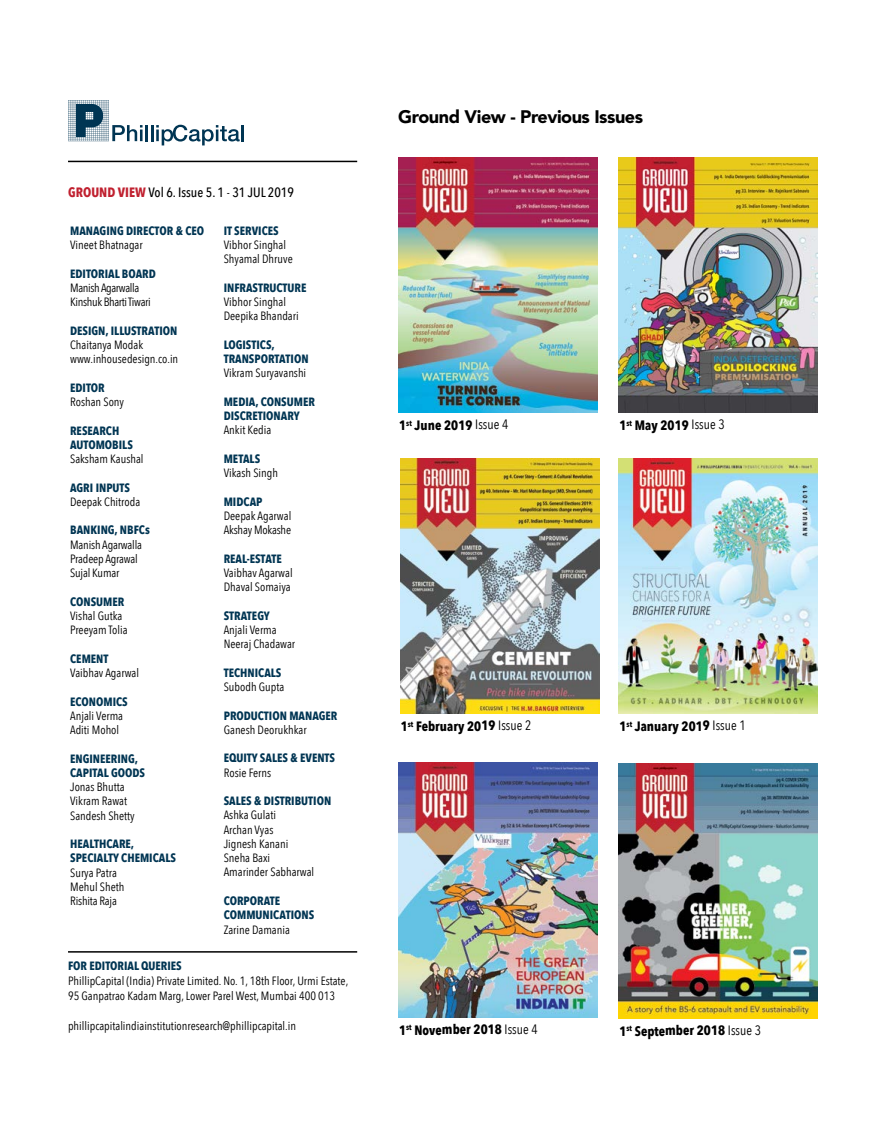
<style>
.page{position:relative;width:876px;height:1132px;background:#fff}
.page>*{position:absolute;margin:0;border:0;box-sizing:border-box;transform-origin:0 0}
.t1{font:900 18px "Avenir LT Std";letter-spacing:-.025em;color:#000}
.t2{font:700 condensed 13.5px "Avenir Next LT Pro";letter-spacing:-.01em;color:#000}
.t3{font:500 condensed 13.5px "Avenir Next LT Pro";color:#000}
.t4{font:condensed 12px/14.2px "Avenir Next LT Pro";color:#000}
.t5{font:700 condensed 12px/14.2px "Avenir Next LT Pro";color:#003553}
.t6{font:condensed 12px/14.2px "Avenir Next LT Pro";letter-spacing:-.03em;color:#000}
.s1{font-weight:700;color:#c0202f}
.s2{font-weight:400}
</style>
<div class="page">
<img style="left:619px;top:458px;width:199px;height:255px">
<img style="left:399px;top:157px;width:198px;height:255px">
<img style="left:619px;top:157px;width:199px;height:255px">
<img style="left:400px;top:458px;width:199px;height:255px">
<img style="left:398px;top:762px;width:199px;height:255px">
<img style="left:619px;top:763px;width:198px;height:255px">
<svg style="left:68px;top:100px;width:75px;height:41px"></svg>
<hr style="left:145px;top:125px;width:3px;height:16px;background:#003553">
<svg style="left:151px;top:125px;width:89px;height:20px"></svg>
<hr style="left:241px;top:125px;width:3px;height:16px;background:#003553">
<hr style="left:68px;top:161px;width:289px;height:1px;background:#000">
<hr style="left:68px;top:950px;width:289px;height:2px;background:#000">
<p class="t3" style="left:68px;top:184px;width:227px"><span class="s1">GROUND VIEW</span> Vol 6. Issue 5. 1 - 31 JUL 2019</p>
<p class="t5" style="left:70px;top:223px;width:136px">MANAGING DIRECTOR &amp; CEO</p>
<p class="t4" style="left:70px;top:238px;width:74px">Vineet Bhatnagar</p>
<p class="t5" style="left:70px;top:266px;width:87px">EDITORIAL BOARD</p>
<p class="t6" style="left:70px;top:280px;width:82px">Manish Agarwalla<br>Kinshuk Bharti Tiwari</p>
<p class="t5" style="left:70px;top:323px;width:109px">DESIGN, ILLUSTRATION</p>
<p class="t4" style="left:70px;top:337px;width:110px">Chaitanya Modak www.inhousedesign.co.in</p>
<p class="t5" style="left:70px;top:380px;width:36px">EDITOR</p>
<p class="t4" style="left:70px;top:394px;width:55px">Roshan Sony</p>
<p class="t5" style="left:70px;top:423px;width:64px">RESEARCH<br>AUTOMOBILS</p>
<p class="t4" style="left:70px;top:451px;width:75px">Saksham Kaushal</p>
<p class="t5" style="left:70px;top:480px;width:61px">AGRI INPUTS</p>
<p class="t4" style="left:70px;top:494px;width:72px">Deepak Chitroda</p>
<p class="t5" style="left:70px;top:523px;width:81px">BANKING, NBFCs</p>
<p class="t4" style="left:70px;top:537px;width:73px">Manish Agarwalla<br>Pradeep Agrawal<br>Sujal Kumar</p>
<p class="t5" style="left:70px;top:594px;width:56px">CONSUMER</p>
<p class="t4" style="left:70px;top:608px;width:59px">Vishal Gutka<br>Preeyam Tolia</p>
<p class="t5" style="left:70px;top:651px;width:40px">CEMENT</p>
<p class="t4" style="left:70px;top:665px;width:70px">Vaibhav Agarwal</p>
<p class="t5" style="left:70px;top:694px;width:59px">ECONOMICS</p>
<p class="t4" style="left:70px;top:708px;width:54px">Anjali Verma<br>Aditi Mohol</p>
<p class="t5" style="left:70px;top:751px;width:76px">ENGINEERING,<br>CAPITAL GOODS</p>
<p class="t4" style="left:70px;top:779px;width:66px">Jonas Bhutta<br>Vikram Rawat<br>Sandesh Shetty</p>
<p class="t5" style="left:70px;top:836px;width:107px">HEALTHCARE,<br>SPECIALTY CHEMICALS</p>
<p class="t4" style="left:70px;top:865px;width:56px">Surya Patra<br>Mehul Sheth<br>Rishita Raja</p>
<p class="t5" style="left:224px;top:223px;width:56px">IT SERVICES</p>
<p class="t4" style="left:224px;top:238px;width:71px">Vibhor Singhal<br>Shyamal Dhruve</p>
<p class="t5" style="left:224px;top:280px;width:84px">INFRASTRUCTURE</p>
<p class="t4" style="left:224px;top:295px;width:76px">Vibhor Singhal<br>Deepika Bhandari</p>
<p class="t5" style="left:224px;top:337px;width:86px">LOGISTICS,<br>TRANSPORTATION</p>
<p class="t4" style="left:224px;top:366px;width:84px">Vikram Suryavanshi</p>
<p class="t5" style="left:224px;top:394px;width:93px">MEDIA, CONSUMER<br>DISCRETIONARY</p>
<p class="t4" style="left:224px;top:423px;width:49px">Ankit Kedia</p>
<p class="t5" style="left:224px;top:451px;width:38px">METALS</p>
<p class="t4" style="left:224px;top:465px;width:56px">Vikash Singh</p>
<p class="t5" style="left:224px;top:494px;width:40px">MIDCAP</p>
<p class="t4" style="left:224px;top:508px;width:69px">Deepak Agarwal<br>Akshay Mokashe</p>
<p class="t5" style="left:224px;top:551px;width:60px">REAL-ESTATE</p>
<p class="t4" style="left:224px;top:565px;width:70px">Vaibhav Agarwal<br>Dhaval Somaiya</p>
<p class="t5" style="left:224px;top:608px;width:47px">STRATEGY</p>
<p class="t4" style="left:224px;top:622px;width:73px">Anjali Verma<br>Neeraj Chadawar</p>
<p class="t5" style="left:224px;top:665px;width:59px">TECHNICALS</p>
<p class="t4" style="left:224px;top:679px;width:62px">Subodh Gupta</p>
<p class="t5" style="left:224px;top:708px;width:115px">PRODUCTION MANAGER</p>
<p class="t4" style="left:224px;top:722px;width:84px">Ganesh Deorukhkar</p>
<p class="t5" style="left:224px;top:750px;width:113px">EQUITY SALES &amp; EVENTS</p>
<p class="t4" style="left:224px;top:765px;width:49px">Rosie Ferns</p>
<p class="t5" style="left:224px;top:793px;width:109px">SALES &amp; DISTRIBUTION</p>
<p class="t4" style="left:224px;top:807px;width:92px">Ashka Gulati<br>Archan Vyas<br>Jignesh Kanani<br>Sneha Baxi<br>Amarinder Sabharwal</p>
<p class="t5" style="left:224px;top:893px;width:92px">CORPORATE<br>COMMUNICATIONS</p>
<p class="t4" style="left:224px;top:921px;width:68px">Zarine Damania</p>
<p class="t5" style="left:68px;top:958px;width:115px">FOR EDITORIAL QUERIES</p>
<p class="t4" style="left:68px;top:973px;width:282px;line-height:15px">PhillipCapital (India) Private Limited. No. 1, 18th Floor, Urmi Estate,<br>95 Ganpatrao Kadam Marg, Lower Parel West, Mumbai 400 013</p>
<p class="t4" style="left:68px;top:1018px;width:230px">phillipcapitalindiainstitutionresearch@phillipcapital.in</p>
<h1 class="t1" style="left:398px;top:106px;width:246px">Ground View - Previous Issues</h1>
<p class="t2" style="left:399px;top:417px;width:9px">1</p>
<p class="t2" style="left:414px;top:416px;width:95px">June 2019 <span class="s2">Issue 4</span></p>
<p class="t2" style="left:619px;top:417px;width:9px">1</p>
<p class="t2" style="left:635px;top:416px;width:92px">May 2019 <span class="s2">Issue 3</span></p>
<p class="t2" style="left:401px;top:718px;width:9px">1</p>
<p class="t2" style="left:416px;top:717px;width:117px">February 2019 <span class="s2">Issue 2</span></p>
<p class="t2" style="left:619px;top:718px;width:9px">1</p>
<p class="t2" style="left:635px;top:717px;width:113px">January 2019 <span class="s2">Issue 1</span></p>
<p class="t2" style="left:399px;top:1021px;width:9px">1</p>
<p class="t2" style="left:414px;top:1020px;width:125px">November 2018 <span class="s2">Issue 4</span></p>
<p class="t2" style="left:619px;top:1022px;width:9px">1</p>
<p class="t2" style="left:635px;top:1021px;width:128px">September 2018 <span class="s2">Issue 3</span></p>
</div>
